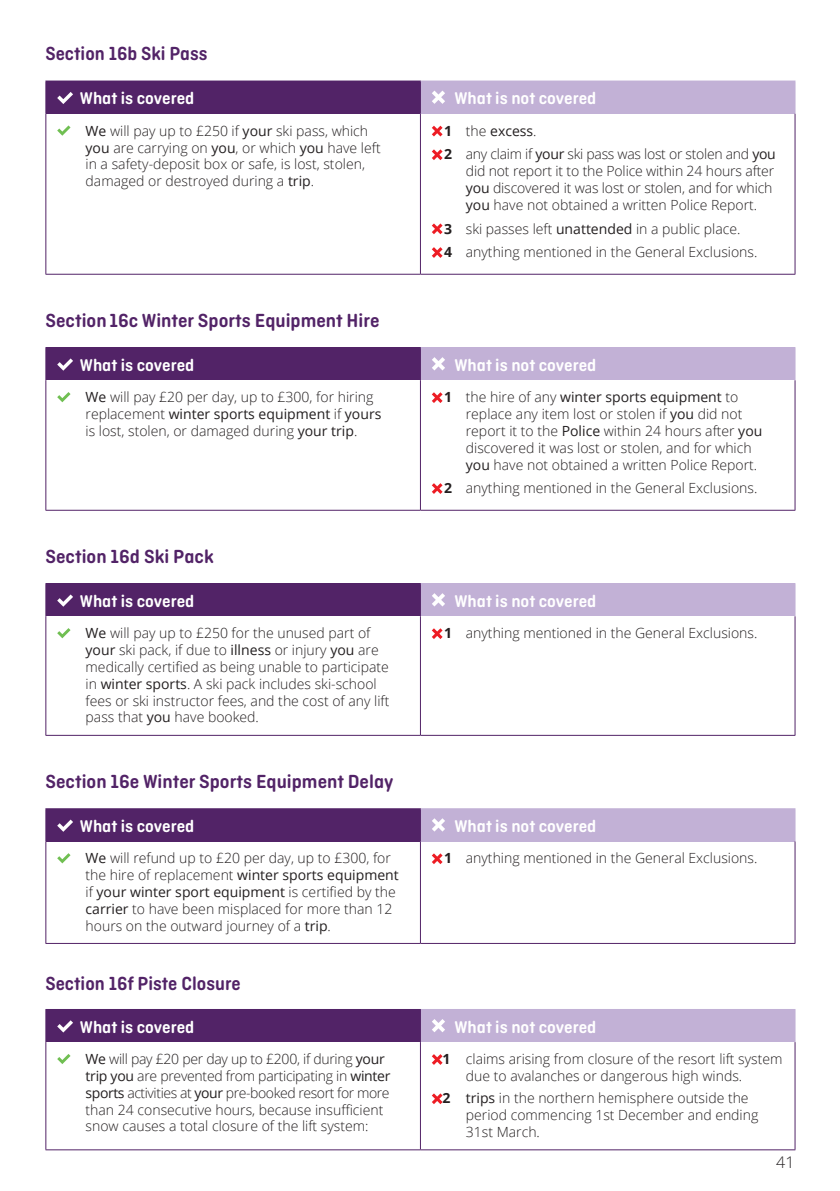
<style>
.page{position:relative;width:840px;height:1191px;background:#fff}
.page>*{position:absolute;margin:0;border:0;box-sizing:border-box;transform-origin:0 0}
.t1{font:600 20px "Ciutadella Rounded";color:#522367}
.t2{font:600 18px "Ciutadella Rounded";color:#fff}
.t3{font:300 16px "Open Sans";color:#231f20}
.t4{font:300 14px/16.8px "Open Sans";color:#231f20}
.t5{font:300 14px/16.8px "Open Sans";letter-spacing:-.02em;color:#231f20}
.s1{font-weight:400}
.s2{font-weight:700}
</style>
<div class="page">
<div style="left:46px;top:81px;width:374px;height:33px;background:#522367"></div>
<div style="left:420px;top:81px;width:374px;height:33px;background:#c2b1d6"></div>
<hr style="left:45px;top:114px;width:1px;height:160px;background:#522367">
<hr style="left:420px;top:114px;width:1px;height:160px;background:#522367">
<hr style="left:794px;top:114px;width:1px;height:160px;background:#522367">
<hr style="left:45px;top:274px;width:375px;height:1px;background:#522367">
<hr style="left:420px;top:274px;width:375px;height:1px;background:#522367">
<hr style="left:794px;top:81px;width:1px;height:33px;background:#c2b1d6">
<hr style="left:45px;top:81px;width:1px;height:33px;background:#522367">
<hr style="left:420px;top:81px;width:1px;height:33px;background:#522367">
<svg style="left:57px;top:92px;width:16px;height:12px"></svg>
<svg style="left:432px;top:91px;width:13px;height:13px"></svg>
<svg style="left:57px;top:125px;width:13px;height:11px"></svg>
<svg style="left:432px;top:126px;width:10px;height:10px"></svg>
<svg style="left:432px;top:149px;width:10px;height:11px"></svg>
<svg style="left:432px;top:223px;width:10px;height:11px"></svg>
<svg style="left:432px;top:247px;width:10px;height:11px"></svg>
<div style="left:46px;top:347px;width:374px;height:33px;background:#522367"></div>
<div style="left:420px;top:347px;width:374px;height:33px;background:#c2b1d6"></div>
<hr style="left:45px;top:380px;width:1px;height:130px;background:#522367">
<hr style="left:420px;top:380px;width:1px;height:130px;background:#522367">
<hr style="left:794px;top:380px;width:1px;height:130px;background:#522367">
<hr style="left:45px;top:510px;width:375px;height:1px;background:#522367">
<hr style="left:420px;top:510px;width:375px;height:1px;background:#522367">
<hr style="left:420px;top:347px;width:375px;height:1px;background:#c2b1d6">
<hr style="left:794px;top:348px;width:1px;height:32px;background:#c2b1d6">
<hr style="left:45px;top:347px;width:375px;height:1px;background:#522367">
<hr style="left:45px;top:348px;width:1px;height:32px;background:#522367">
<hr style="left:420px;top:348px;width:1px;height:32px;background:#522367">
<svg style="left:57px;top:358px;width:16px;height:13px"></svg>
<svg style="left:432px;top:357px;width:13px;height:13px"></svg>
<svg style="left:57px;top:392px;width:13px;height:10px"></svg>
<svg style="left:432px;top:392px;width:10px;height:11px"></svg>
<svg style="left:432px;top:483px;width:10px;height:11px"></svg>
<div style="left:46px;top:583px;width:374px;height:33px;background:#522367"></div>
<div style="left:420px;top:583px;width:374px;height:33px;background:#c2b1d6"></div>
<hr style="left:45px;top:616px;width:1px;height:119px;background:#522367">
<hr style="left:420px;top:616px;width:1px;height:119px;background:#522367">
<hr style="left:794px;top:616px;width:1px;height:119px;background:#522367">
<hr style="left:45px;top:735px;width:375px;height:1px;background:#522367">
<hr style="left:420px;top:735px;width:375px;height:1px;background:#522367">
<hr style="left:420px;top:583px;width:375px;height:1px;background:#c2b1d6">
<hr style="left:794px;top:584px;width:1px;height:32px;background:#c2b1d6">
<hr style="left:45px;top:583px;width:375px;height:1px;background:#522367">
<hr style="left:45px;top:584px;width:1px;height:32px;background:#522367">
<hr style="left:420px;top:584px;width:1px;height:32px;background:#522367">
<svg style="left:57px;top:594px;width:16px;height:12px"></svg>
<svg style="left:432px;top:593px;width:13px;height:13px"></svg>
<svg style="left:57px;top:628px;width:13px;height:10px"></svg>
<svg style="left:432px;top:628px;width:10px;height:11px"></svg>
<div style="left:46px;top:808px;width:374px;height:33px;background:#522367"></div>
<div style="left:420px;top:808px;width:374px;height:33px;background:#c2b1d6"></div>
<hr style="left:45px;top:841px;width:1px;height:102px;background:#522367">
<hr style="left:420px;top:841px;width:1px;height:102px;background:#522367">
<hr style="left:794px;top:841px;width:1px;height:102px;background:#522367">
<hr style="left:45px;top:943px;width:375px;height:1px;background:#522367">
<hr style="left:420px;top:943px;width:375px;height:1px;background:#522367">
<hr style="left:420px;top:808px;width:375px;height:1px;background:#c2b1d6">
<hr style="left:794px;top:809px;width:1px;height:32px;background:#c2b1d6">
<hr style="left:45px;top:808px;width:375px;height:1px;background:#522367">
<hr style="left:45px;top:809px;width:1px;height:32px;background:#522367">
<hr style="left:420px;top:809px;width:1px;height:32px;background:#522367">
<svg style="left:57px;top:819px;width:16px;height:12px"></svg>
<svg style="left:432px;top:818px;width:13px;height:13px"></svg>
<svg style="left:57px;top:853px;width:13px;height:10px"></svg>
<svg style="left:432px;top:853px;width:10px;height:11px"></svg>
<div style="left:46px;top:1009px;width:374px;height:33px;background:#522367"></div>
<div style="left:420px;top:1009px;width:374px;height:33px;background:#c2b1d6"></div>
<hr style="left:45px;top:1149px;width:375px;height:1px;background:#522367">
<hr style="left:420px;top:1149px;width:375px;height:1px;background:#522367">
<hr style="left:45px;top:1042px;width:1px;height:107px;background:#522367">
<hr style="left:420px;top:1042px;width:1px;height:107px;background:#522367">
<hr style="left:794px;top:1042px;width:1px;height:107px;background:#522367">
<hr style="left:420px;top:1009px;width:375px;height:1px;background:#c2b1d6">
<hr style="left:794px;top:1010px;width:1px;height:32px;background:#c2b1d6">
<hr style="left:45px;top:1009px;width:375px;height:1px;background:#522367">
<hr style="left:45px;top:1010px;width:1px;height:32px;background:#522367">
<hr style="left:420px;top:1010px;width:1px;height:32px;background:#522367">
<svg style="left:57px;top:1020px;width:16px;height:12px"></svg>
<svg style="left:432px;top:1019px;width:13px;height:13px"></svg>
<svg style="left:57px;top:1054px;width:13px;height:10px"></svg>
<svg style="left:432px;top:1054px;width:10px;height:11px"></svg>
<svg style="left:432px;top:1093px;width:10px;height:11px"></svg>
<h1 class="t1" style="left:45px;top:42px;width:163px">Section 16b Ski Pass</h1>
<p class="t2" style="left:80px;top:88px;width:116px">What is covered</p>
<p class="t2" style="left:454px;top:88px;width:143px">What is not covered</p>
<p class="t4" style="left:85px;top:122px;width:296px"><span class="s1">We</span> will pay up to £250 if <span class="s1">your</span> ski pass, which <span class="s1">you</span> are carrying on <span class="s1">you</span>, or which <span class="s1">you</span> have left in a safety-deposit box or safe, is lost, stolen, damaged or destroyed during a <span class="s1">trip</span>.</p>
<p class="t5" style="left:444px;top:118px;width:333px;line-height:23.6px"><span class="s2">1</span> the <span class="s1">excess</span>.<br><span class="s2">2</span> any claim if <span class="s1">your</span> ski pass was lost or stolen and <span class="s1">you</span></p>
<p class="t4" style="left:465px;top:162px;width:310px">did not report it to the Police within 24 hours after <span class="s1">you</span> discovered it was lost or stolen, and for which <span class="s1">you</span> have not obtained a written Police Report.</p>
<p class="t4" style="left:444px;top:216px;width:314px;line-height:23.6px"><span class="s2">3</span> ski passes left <span class="s1">unattended</span> in a public place.<br><span class="s2">4</span> anything mentioned in the General Exclusions.</p>
<h1 class="t1" style="left:45px;top:309px;width:335px">Section 16c Winter Sports Equipment Hire</h1>
<p class="t2" style="left:80px;top:354px;width:116px">What is covered</p>
<p class="t2" style="left:454px;top:354px;width:143px">What is not covered</p>
<p class="t4" style="left:85px;top:388px;width:297px"><span class="s1">We</span> will pay £20 per day, up to £300, for hiring replacement <span class="s1">winter sports equipment</span> if <span class="s1">yours </span>is lost, stolen, or damaged during <span class="s1">your trip</span>.</p>
<p class="t4" style="left:465px;top:388px;width:298px;text-indent:-22px"><span class="s2">1</span> the hire of any <span class="s1">winter sports equipment</span> to replace any item lost or stolen if <span class="s1">you</span> did not report it to the <span class="s1">Police</span> within 24 hours after <span class="s1">you </span>discovered it was lost or stolen, and for which <span class="s1">you</span> have not obtained a written Police Report.</p>
<p class="t4" style="left:444px;top:479px;width:314px"><span class="s2">2</span> anything mentioned in the General Exclusions.</p>
<h1 class="t1" style="left:45px;top:545px;width:170px">Section 16d Ski Pack</h1>
<p class="t2" style="left:80px;top:590px;width:116px">What is covered</p>
<p class="t2" style="left:454px;top:590px;width:143px">What is not covered</p>
<p class="t4" style="left:85px;top:624px;width:305px"><span class="s1">We</span> will pay up to £250 for the unused part of <span class="s1">your</span> ski pack, if due to <span class="s1">illness</span> or injury <span class="s1">you</span> are medically certified as being unable to participate in <span class="s1">winter sports</span>. A ski pack includes ski-school fees or ski instructor fees, and the cost of any lift pass that <span class="s1">you</span> have booked.</p>
<p class="t4" style="left:444px;top:624px;width:314px"><span class="s2">1</span> anything mentioned in the General Exclusions.</p>
<h1 class="t1" style="left:45px;top:770px;width:349px">Section 16e Winter Sports Equipment Delay</h1>
<p class="t2" style="left:80px;top:815px;width:116px">What is covered</p>
<p class="t2" style="left:454px;top:815px;width:143px">What is not covered</p>
<p class="t4" style="left:85px;top:849px;width:314px"><span class="s1">We</span> will refund up to £20 per day, up to £300, for the hire of replacement <span class="s1">winter sports equipment </span>if <span class="s1">your winter sport equipment</span> is certified by the <span class="s1">carrier</span> to have been misplaced for more than 12 hours on the outward journey of a <span class="s1">trip</span>.</p>
<p class="t4" style="left:444px;top:849px;width:314px"><span class="s2">1</span> anything mentioned in the General Exclusions.</p>
<h1 class="t1" style="left:45px;top:972px;width:197px">Section 16f Piste Closure</h1>
<p class="t2" style="left:80px;top:1016px;width:116px">What is covered</p>
<p class="t2" style="left:454px;top:1016px;width:143px">What is not covered</p>
<p class="t5" style="left:85px;top:1050px;width:306px"><span class="s1">We</span> will pay £20 per day up to £200, if during <span class="s1">your trip you</span> are prevented from participating in <span class="s1">winter sports</span> activities at <span class="s1">your</span> pre-booked resort for more than 24 consecutive hours, because insufficient snow causes a total closure of the lift system:</p>
<p class="t4" style="left:465px;top:1050px;width:318px;text-indent:-23px"><span class="s2">1</span> claims arising from closure of the resort lift system due to avalanches or dangerous high winds.</p>
<p class="t4" style="left:465px;top:1089px;width:294px;text-indent:-23px"><span class="s2">2</span> <span class="s1">trips</span> in the northern hemisphere outside the period commencing 1st December and ending<br>31st March.</p>
<p class="t3" style="left:775px;top:1151px;width:20px">41</p>
</div>
